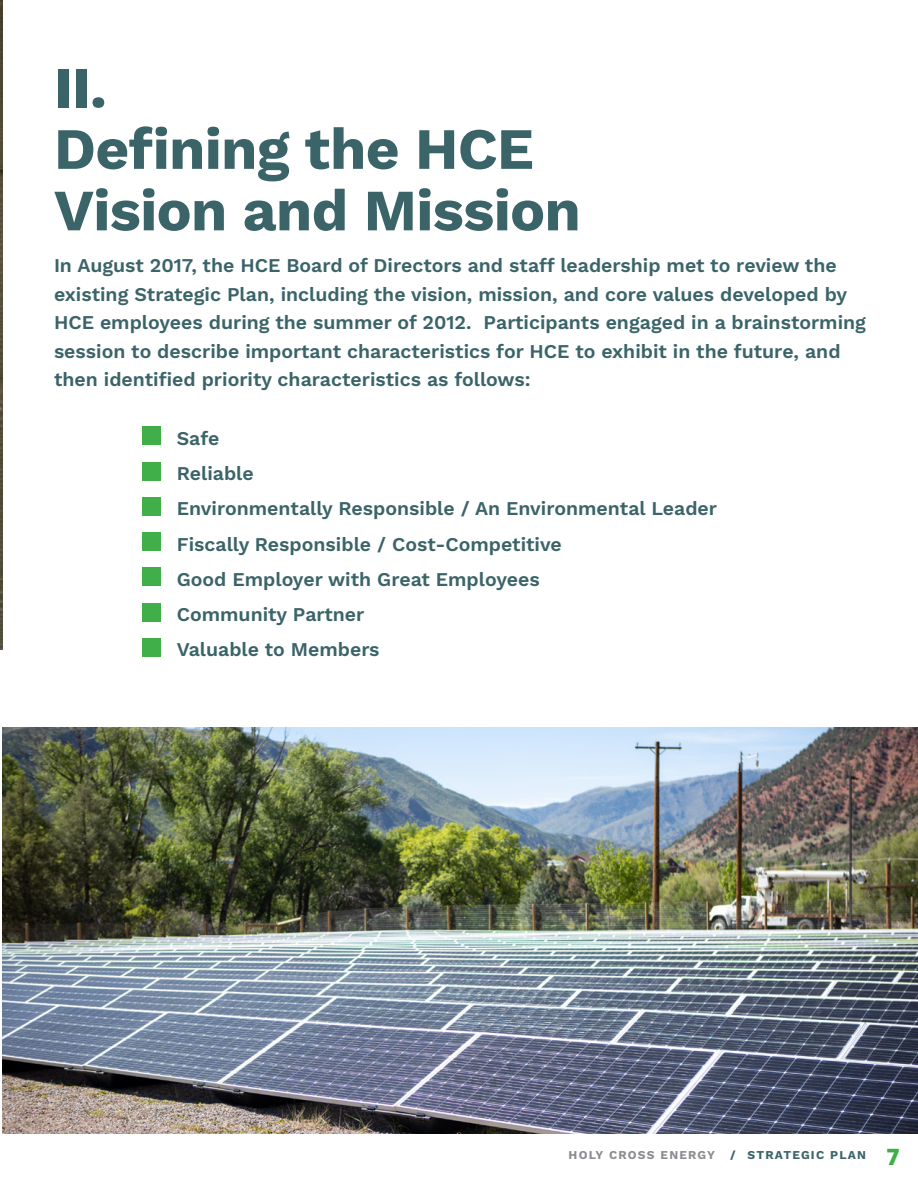
<style>
.page{position:relative;width:918px;height:1188px;background:#fff}
.page>*{position:absolute;margin:0;border:0;box-sizing:border-box;transform-origin:0 0}
.header_39{font:58.5px "Work Sans";letter-spacing:-.01em;color:#3b6469}
.body_intro_13_21{font:19.5px/28.5px "Work Sans";color:#3b6469}
.t1{font:12px "Work Sans";letter-spacing:.1em;color:#8b8d90}
.t2{font:12px "Work Sans";letter-spacing:.1em;color:#3b6469}
.s1{font-family:"Open Sans";font-size:22.5px;color:#3fae49}
</style>
<div class="page">
<div style="left:142px;top:427px;width:19px;height:18px;background:#40ae49"></div>
<div style="left:142px;top:462px;width:19px;height:18px;background:#40ae49"></div>
<div style="left:142px;top:497px;width:19px;height:18px;background:#40ae49"></div>
<div style="left:142px;top:532px;width:19px;height:19px;background:#40ae49"></div>
<div style="left:142px;top:568px;width:19px;height:18px;background:#40ae49"></div>
<div style="left:142px;top:603px;width:19px;height:18px;background:#40ae49"></div>
<div style="left:142px;top:638px;width:19px;height:18px;background:#40ae49"></div>
<img style="left:2px;top:728px;width:916px;height:406px">
<img style="left:0;top:0;width:2px;height:649px">
<p class="header_39" style="left:54px;top:43px;width:54px">II.</p>
<p class="header_39" style="left:54px;top:105px;width:481px">Defining the HCE</p>
<p class="header_39" style="left:54px;top:166px;width:528px">Vision and Mission</p>
<p class="body_intro_13_21" style="left:54px;top:251px;width:814px">In August 2017, the HCE Board of Directors and staff leadership met to review the existing Strategic Plan, including the vision, mission, and core values developed by HCE employees during the summer of 2012. Participants engaged in a brainstorming session to describe important characteristics for HCE to exhibit in the future, and then identified priority characteristics as follows:</p>
<p class="body_intro_13_21" style="left:177px;top:423px;width:44px">Safe</p>
<p class="body_intro_13_21" style="left:177px;top:459px;width:78px">Reliable</p>
<p class="body_intro_13_21" style="left:177px;top:494px;width:542px">Environmentally Responsible / An Environmental Leader</p>
<p class="body_intro_13_21" style="left:177px;top:529px;width:387px">Fiscally Responsible / Cost-Competitive</p>
<p class="body_intro_13_21" style="left:177px;top:564px;width:365px">Good Employer with Great Employees</p>
<p class="body_intro_13_21" style="left:177px;top:600px;width:189px">Community Partner</p>
<p class="body_intro_13_21" style="left:177px;top:635px;width:204px">Valuable to Members</p>
<p class="t1" style="left:569px;top:1145px;width:148px">HOLY CROSS ENERGY</p>
<p class="t2" style="left:730px;top:1145px;width:171px">/ STRATEGIC PLAN <span class="s1">7</span></p>
</div>
